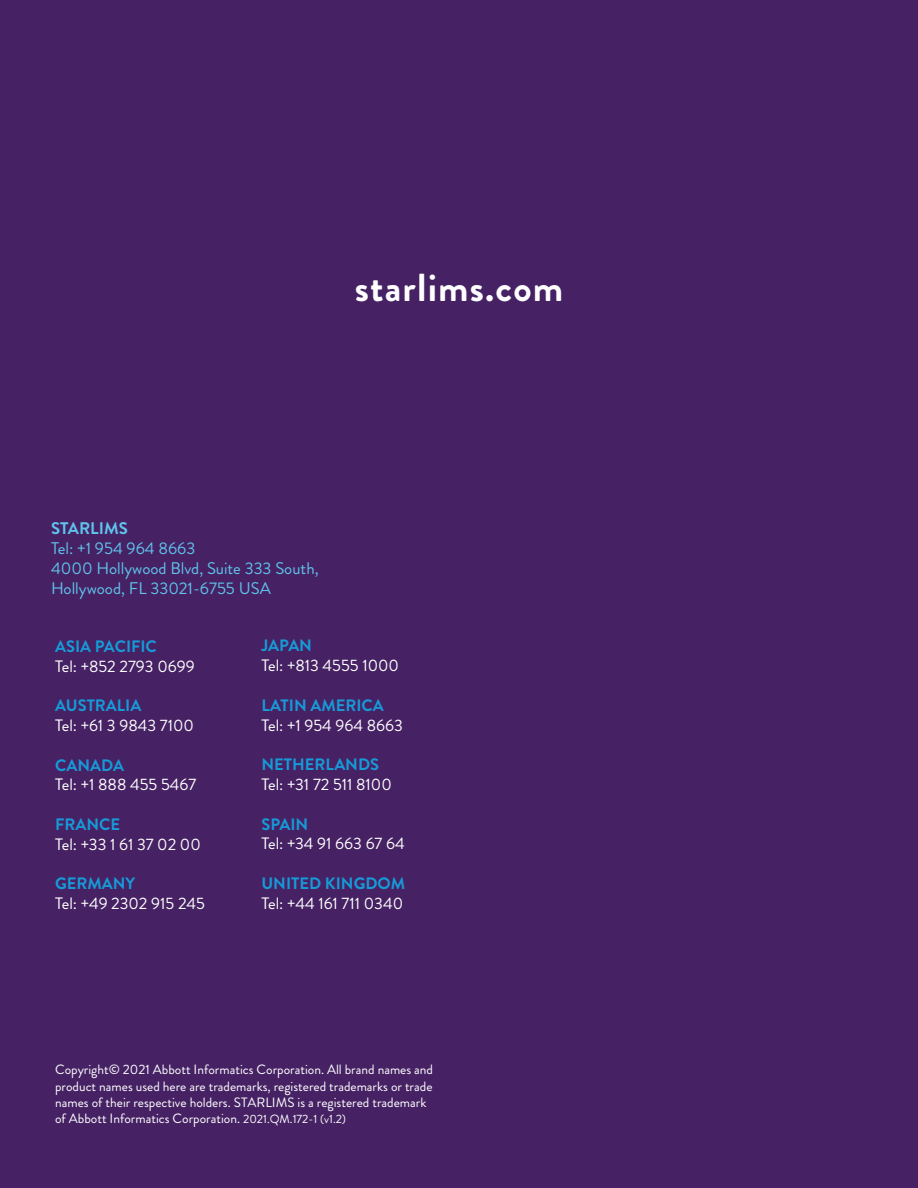
<style>
.page{position:relative;width:918px;height:1188px;background:#462264}
.page>*{position:absolute;margin:0;border:0;box-sizing:border-box;transform-origin:0 0}
.t1{font:700 39px "Brandon Grotesque";letter-spacing:.03em;color:#fff}
.t2{font:16.8px/20.2px "Brandon Grotesque";color:#5fc3ec}
.t3{font:700 16.8px "Brandon Grotesque";color:#5fc3ec}
.t4{font:16.5px "Brandon Grotesque";color:#fff}
.t5{font:700 16.5px "Brandon Grotesque";color:#169bd8}
.t6{font:13.5px/16.2px "Brandon Grotesque";color:#fff}
.s1{font-size:12px}
</style>
<div class="page">
<h1 class="t1" style="left:355px;top:261px;width:210px">starlims.com</h1>
<p class="t3" style="left:51px;top:516px;width:78px">STARLIMS</p>
<p class="t2" style="left:51px;top:538px;width:269px">Tel: +1 954 964 8663<br>4000 Hollywood Blvd, Suite 333 South,<br>Hollywood, FL 33021-6755 USA</p>
<p class="t5" style="left:55px;top:635px;width:103px">ASIA PACIFIC</p>
<p class="t4" style="left:55px;top:655px;width:141px">Tel: +852 2793 0699</p>
<p class="t5" style="left:55px;top:694px;width:88px">AUSTRALIA</p>
<p class="t4" style="left:55px;top:714px;width:140px">Tel: +61 3 9843 7100</p>
<p class="t5" style="left:55px;top:753px;width:70px">CANADA</p>
<p class="t4" style="left:55px;top:773px;width:143px">Tel: +1 888 455 5467</p>
<p class="t5" style="left:55px;top:813px;width:66px">FRANCE</p>
<p class="t4" style="left:55px;top:833px;width:147px">Tel: +33 1 61 37 02 00</p>
<p class="t5" style="left:55px;top:872px;width:82px">GERMANY</p>
<p class="t4" style="left:55px;top:892px;width:151px">Tel: +49 2302 915 245</p>
<p class="t5" style="left:261px;top:634px;width:52px">JAPAN</p>
<p class="t4" style="left:261px;top:654px;width:139px">Tel: +813 4555 1000</p>
<p class="t5" style="left:261px;top:694px;width:124px">LATIN AMERICA</p>
<p class="t4" style="left:261px;top:714px;width:143px">Tel: +1 954 964 8663</p>
<p class="t5" style="left:261px;top:753px;width:119px">NETHERLANDS</p>
<p class="t4" style="left:261px;top:773px;width:132px">Tel: +31 72 511 8100</p>
<p class="t5" style="left:261px;top:812px;width:48px">SPAIN</p>
<p class="t4" style="left:261px;top:832px;width:145px">Tel: +34 91 663 67 64</p>
<p class="t5" style="left:261px;top:872px;width:145px">UNITED KINGDOM</p>
<p class="t4" style="left:261px;top:892px;width:143px">Tel: +44 161 711 0340</p>
<p class="t6" style="left:55px;top:1062px;width:380px">Copyright© 2021 Abbott Informatics Corporation. All brand names and product names used here are trademarks, registered trademarks or trade names of their respective holders. STARLIMS is a registered trademark of Abbott Informatics Corporation. <span class="s1">2021.QM.172-1 (v1.2)</span></p>
</div>
